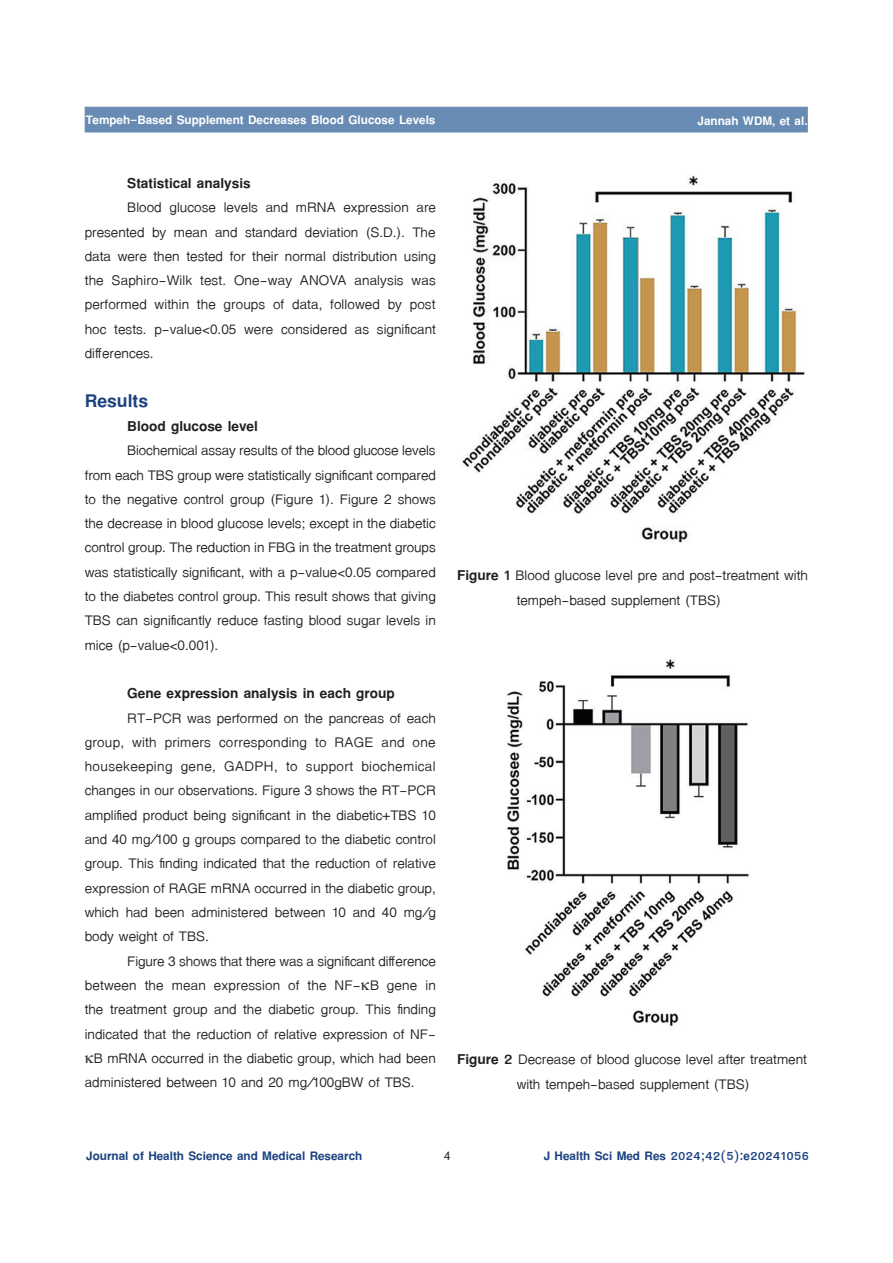
<style>
.page{position:relative;width:893px;height:1263px;background:#fff}
.page>*{position:absolute;margin:0;border:0;box-sizing:border-box;transform-origin:0 0}
.t1{font:700 27px "TF Lanna";color:#1b417f}
.t2{font:21px/24.3px "TF Lanna";color:#231f20;text-align:justify}
.t3{font:700 21px "TF Lanna";color:#231f20}
.t4{font:700 18px "TF Lanna";color:#1b417f}
.t5{font:700 18px "TF Lanna";color:#fff}
.t6{font:700 18px "Cordia UPC";color:#231f20}
.s1{font-weight:700}
</style>
<div class="page">
<div style="left:85px;top:107px;width:723px;height:25px;background:#678bb3"></div>
<img style="left:462px;top:175px;width:343px;height:368px">
<img style="left:507px;top:659px;width:242px;height:367px">
<p class="t5" style="left:86px;top:109px;width:351px">Tempeh-Based Supplement Decreases Blood Glucose Levels</p>
<p class="t5" style="left:698px;top:109px;width:112px">Jannah WDM, et al.</p>
<p class="t3" style="left:127px;top:170px;width:125px">Statistical analysis</p>
<p class="t2" style="left:85px;top:195px;width:353px;text-indent:43px">Blood glucose levels and mRNA expression are presented by mean and standard deviation (S.D.). The data were then tested for their normal distribution using the Saphiro-Wilk test. One-way ANOVA analysis was performed within the groups of data, followed by post hoc tests. p-value&lt;0.05 were considered as significant differences.</p>
<p class="t1" style="left:85px;top:383px;width:65px">Results</p>
<p class="t3" style="left:127px;top:413px;width:132px">Blood glucose level</p>
<p class="t2" style="left:85px;top:438px;width:353px;text-indent:43px">Biochemical assay results of the blood glucose levels from each TBS group were statistically significant compared to the negative control group (Figure 1). Figure 2 shows the decrease in blood glucose levels; except in the diabetic control group. The reduction in FBG in the treatment groups was statistically significant, with a p-value&lt;0.05 compared to the diabetes control group. This result shows that giving TBS can significantly reduce fasting blood sugar levels in mice (p-value&lt;0.001).</p>
<p class="t3" style="left:127px;top:680px;width:269px">Gene expression analysis in each group</p>
<p class="t2" style="left:85px;top:706px;width:353px;text-indent:43px">RT-PCR was performed on the pancreas of each group, with primers corresponding to RAGE and one housekeeping gene, GADPH, to support biochemical changes in our observations. Figure 3 shows the RT-PCR amplified product being significant in the diabetic+TBS 10 and 40 mg/100 g groups compared to the diabetic control group. This finding indicated that the reduction of relative expression of RAGE mRNA occurred in the diabetic group, which had been administered between 10 and 40 mg/g body weight of TBS.</p>
<p class="t2" style="left:127px;top:949px;width:310px">Figure 3 shows that there was a significant difference</p>
<p class="t2" style="left:85px;top:973px;width:353px">between the mean expression of the NF- B gene in</p>
<p class="t2" style="left:85px;top:997px;width:353px">the treatment group and the diabetic group. This finding</p>
<p class="t2" style="left:85px;top:1022px;width:353px">indicated that the reduction of relative expression of NF-</p>
<p class="t2" style="left:94px;top:1046px;width:344px">B mRNA occurred in the diabetic group, which had been</p>
<p class="t2" style="left:85px;top:1070px;width:331px">administered between 10 and 20 mg/100gBW of TBS.</p>
<p class="t2" style="left:517px;top:563px;width:293px;line-height:25.2px;text-indent:-60px"><span class="s1">Figure 1</span> Blood glucose level pre and post-treatment with tempeh-based supplement (TBS)</p>
<p class="t2" style="left:457px;top:1046px;width:351px;line-height:25.2px;text-align:center"><span class="s1">Figure 2</span> Decrease of blood glucose level after treatment with tempeh-based supplement (TBS)</p>
<p class="t4" style="left:86px;top:1145px;width:277px">Journal of Health Science and Medical Research</p>
<p class="t6" style="left:444px;top:1145px;width:8px">4</p>
<p class="t4" style="left:544px;top:1145px;width:267px">J Health Sci Med Res 2024;42(5):e20241056</p>
</div>
